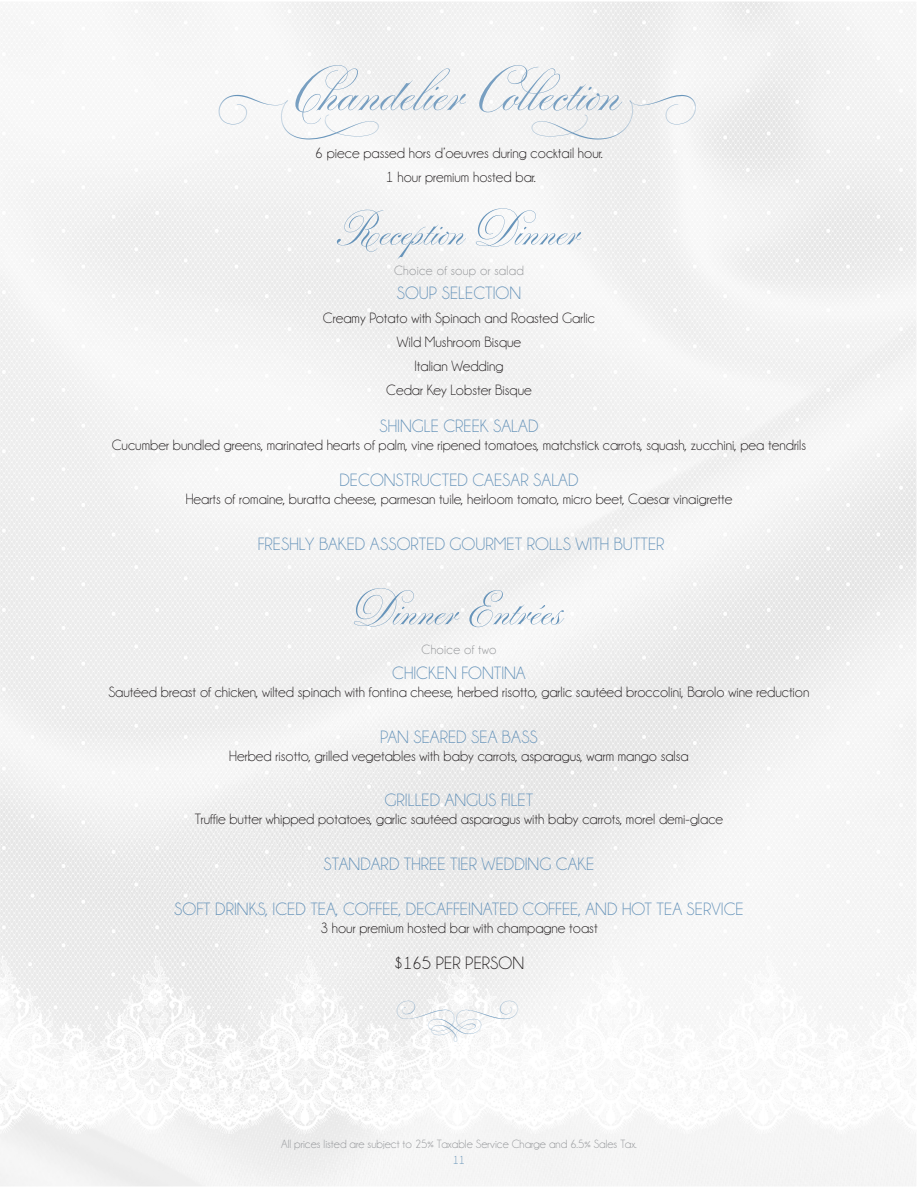
<style>
.page{position:relative;width:918px;height:1188px;background:#fff}
.page>*{position:absolute;margin:0;border:0;box-sizing:border-box;transform-origin:0 0}
.t1{font:75px "Parfumerie Script Old Style";color:#789fc1}
.t2{font:57px "Parfumerie Script Old Style";color:#6794ba}
.t3{font:18px "Champagne&Limousines";color:#6794ba}
.t4{font:18px "Champagne&Limousines";color:#231f20}
.t5{font:15px "Champagne&Limousines";color:#231f20}
.t6{font:13.5px "Champagne&Limousines";letter-spacing:.02em;color:#939598}
.t7{font:12px "Champagne&Limousines";color:#939598}
.t8{font:12px "Champagne&Limousines";color:#6794b8}
</style>
<div class="page">
<div style="left:0;top:1134px;width:916px;height:52px;background:#f4f4f4"></div>
<img style="left:0;top:1px;width:917px;height:1133px">
<svg style="left:212px;top:95px;width:172px;height:45px"></svg>
<div style="left:527px;top:95px;width:176px;height:45px;background:#f1f1f1"></div>
<svg style="left:393px;top:1001px;width:129px;height:41px"></svg>
<p class="t1" style="left:295px;top:40px;width:330px">Chandelier Collection</p>
<p class="t5" style="left:315px;top:146px;width:289px">6 piece passed hors d’oeuvres during cocktail hour.</p>
<p class="t5" style="left:386px;top:170px;width:151px">1 hour premium hosted bar.</p>
<p class="t2" style="left:337px;top:192px;width:246px">Reception Dinner</p>
<p class="t6" style="left:394px;top:263px;width:131px">Choice of soup or salad</p>
<p class="t3" style="left:397px;top:284px;width:126px">SOUP SELECTION</p>
<p class="t5" style="left:323px;top:311px;width:274px">Creamy Potato with Spinach and Roasted Garlic</p>
<p class="t5" style="left:397px;top:335px;width:126px">Wild Mushroom Bisque</p>
<p class="t5" style="left:414px;top:359px;width:91px">Italian Wedding</p>
<p class="t5" style="left:386px;top:383px;width:147px">Cedar Key Lobster Bisque</p>
<p class="t3" style="left:380px;top:417px;width:160px">SHINGLE CREEK SALAD</p>
<p class="t5" style="left:112px;top:437px;width:696px">Cucumber bundled greens, marinated hearts of palm, vine ripened tomatoes, matchstick carrots, squash, zucchini, pea tendrils</p>
<p class="t3" style="left:340px;top:471px;width:240px">DECONSTRUCTED CAESAR SALAD</p>
<p class="t5" style="left:186px;top:492px;width:548px">Hearts of romaine, buratta cheese, parmesan tuile, heirloom tomato, micro beet, Caesar vinaigrette</p>
<p class="t3" style="left:258px;top:535px;width:409px">FRESHLY BAKED ASSORTED GOURMET ROLLS WITH BUTTER</p>
<p class="t2" style="left:354px;top:571px;width:212px">Dinner Entrées</p>
<p class="t6" style="left:422px;top:643px;width:76px">Choice of two</p>
<p class="t3" style="left:392px;top:664px;width:135px">CHICKEN FONTINA</p>
<p class="t5" style="left:108px;top:684px;width:703px">Sautéed breast of chicken, wilted spinach with fontina cheese, herbed risotto, garlic sautéed broccolini, Barolo wine reduction</p>
<p class="t3" style="left:380px;top:728px;width:159px">PAN SEARED SEA BASS</p>
<p class="t5" style="left:229px;top:748px;width:461px">Herbed risotto, grilled vegetables with baby carrots, asparagus, warm mango salsa</p>
<p class="t3" style="left:385px;top:791px;width:150px">GRILLED ANGUS FILET</p>
<p class="t5" style="left:195px;top:812px;width:530px">Truffle butter whipped potatoes, garlic sautéed asparagus with baby carrots, morel demi-glace</p>
<p class="t3" style="left:324px;top:855px;width:272px">STANDARD THREE TIER WEDDING CAKE</p>
<p class="t3" style="left:174px;top:900px;width:571px">SOFT DRINKS, ICED TEA, COFFEE, DECAFFEINATED COFFEE, AND HOT TEA SERVICE</p>
<p class="t5" style="left:320px;top:921px;width:279px">3 hour premium hosted bar with champagne toast</p>
<p class="t4" style="left:394px;top:954px;width:132px">$165 PER PERSON</p>
<p class="t7" style="left:281px;top:1138px;width:357px">All prices listed are subject to 25% Taxable Service Charge and 6.5% Sales Tax.</p>
<p class="t8" style="left:453px;top:1154px;width:14px">11</p>
</div>
